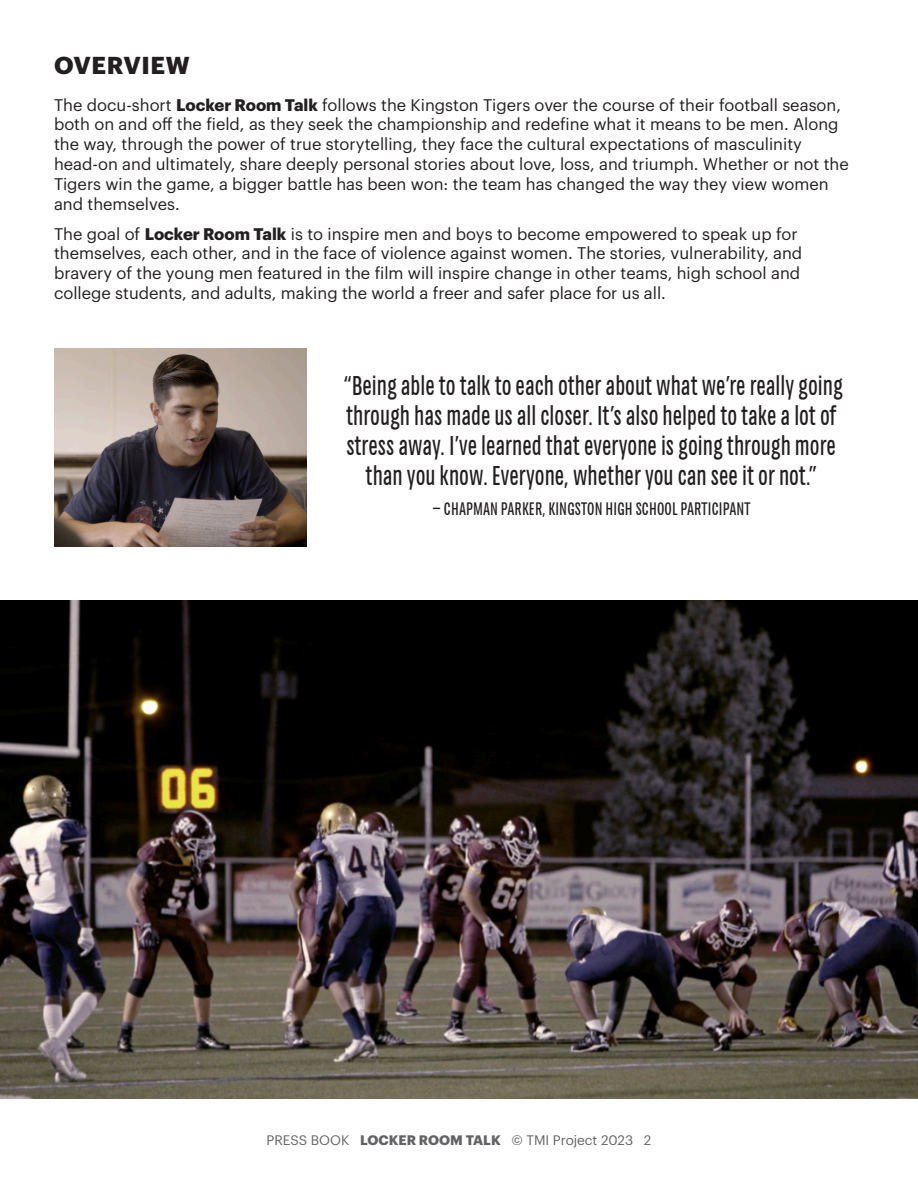
<style>
.page{position:relative;width:918px;height:1188px;background:#fff}
.page>*{position:absolute;margin:0;border:0;box-sizing:border-box;transform-origin:0 0}
.t1{font:27px/30px "Chartwell Bars";color:#231f20;text-align:center}
.t2{font:700 24px "Graphik";letter-spacing:.025em;color:#231f20}
.t3{font:18px "Chartwell Bars";letter-spacing:.01em;color:#231f20}
.t4{font:16.5px/19.8px "Graphik";color:#231f20}
.t5{font:13.5px "Graphik";color:#636366}
.s1{font-weight:700}
</style>
<div class="page">
<img style="left:0;top:600px;width:918px;height:499px">
<img style="left:54px;top:348px;width:252px;height:198px">
<p class="t2" style="left:54px;top:47px;width:137px">OVERVIEW</p>
<p class="t4" style="left:54px;top:93px;width:796px">The docu-short <span class="s1">Locker Room Talk</span> follows the Kingston Tigers over the course of their football season, both on and off the field, as they seek the championship and redefine what it means to be men. Along the way, through the power of true storytelling, they face the cultural expectations of masculinity head-on and ultimately, share deeply personal stories about love, loss, and triumph. Whether or not the Tigers win the game, a bigger battle has been won: the team has changed the way they view women and themselves.</p>
<p class="t4" style="left:54px;top:222px;width:750px">The goal of <span class="s1">Locker Room Talk</span> is to inspire men and boys to become empowered to speak up for themselves, each other, and in the face of violence against women. The stories, vulnerability, and bravery of the young men featured in the film will inspire change in other teams, high school and college students, and adults, making the world a freer and safer place for us all.</p>
<p class="t1" style="left:344px;top:371px;width:501px">“Being able to talk to each other about what we’re really going through has made us all closer. It’s also helped to take a lot of stress away. I’ve learned that everyone is going through more than you know. Everyone, whether you can see it or not.”</p>
<p class="t3" style="left:432px;top:498px;width:320px">— CHAPMAN PARKER, KINGSTON HIGH SCHOOL PARTICIPANT</p>
<p class="t5" style="left:267px;top:1130px;width:386px">PRESS BOOK <span class="s1">LOCKER ROOM TALK</span> © TMI Project 2023 2</p>
</div>
